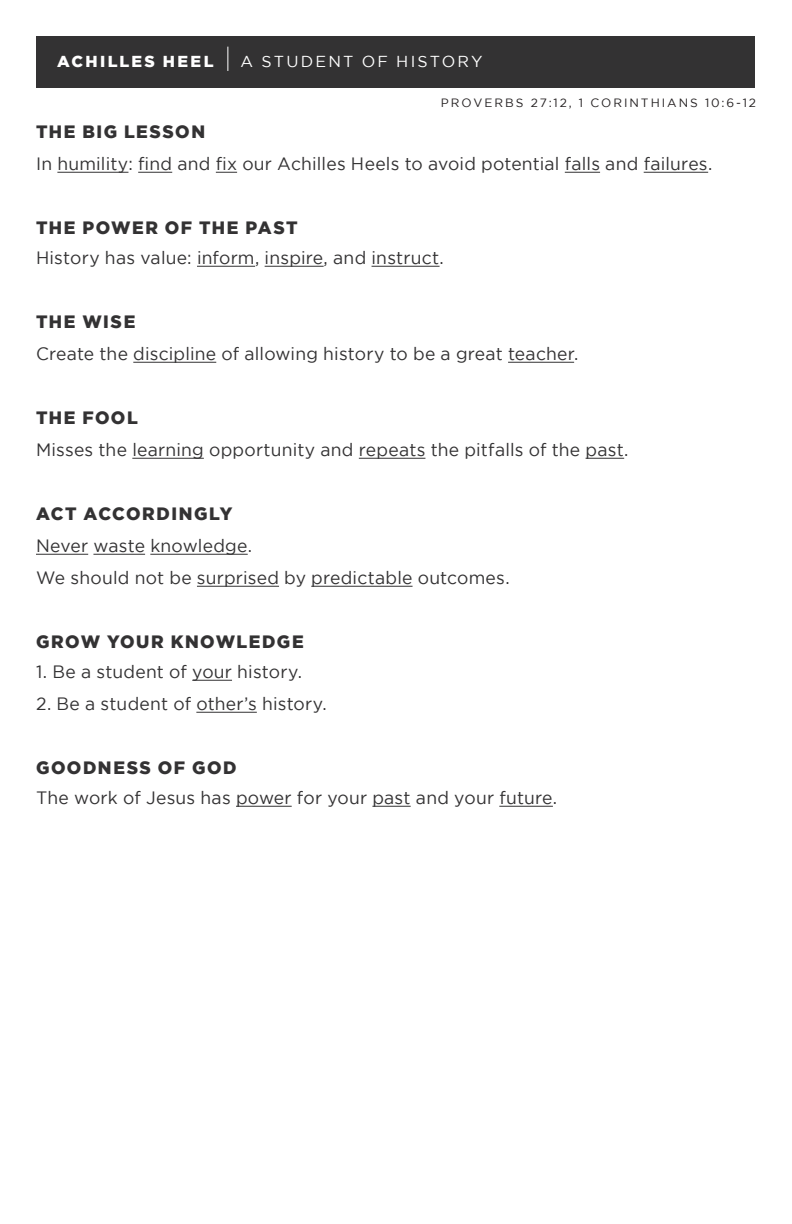
<style>
.page{position:relative;width:792px;height:1224px;background:#fff}
.page>*{position:absolute;margin:0;border:0;box-sizing:border-box;transform-origin:0 0}
.t1{font:17.8px "Gotham";letter-spacing:.015em;color:#333233}
.t2{font:900 17.8px "Gotham";letter-spacing:.085em;color:#333233}
.t3{font:15.8px "Gotham";letter-spacing:.135em;color:#fff}
.t4{font:900 15.8px "Gotham";letter-spacing:.15em;color:#fff}
.t5{font:12px "Gotham";letter-spacing:.165em;color:#231f20}
</style>
<div class="page">
<div style="left:36px;top:36px;width:719px;height:52px;background:#333233"></div>
<hr style="left:57px;top:172px;width:71px;height:1px;background:#333233">
<hr style="left:138px;top:172px;width:34px;height:1px;background:#333233">
<svg style="left:216px;top:172px;width:21px;height:1px"></svg>
<hr style="left:565px;top:172px;width:35px;height:1px;background:#333233">
<hr style="left:644px;top:172px;width:64px;height:1px;background:#333233">
<hr style="left:197px;top:266px;width:58px;height:1px;background:#333233">
<hr style="left:265px;top:266px;width:59px;height:1px;background:#333233">
<hr style="left:372px;top:266px;width:68px;height:1px;background:#333233">
<hr style="left:133px;top:362px;width:83px;height:1px;background:#333233">
<hr style="left:508px;top:362px;width:66px;height:1px;background:#333233">
<hr style="left:132px;top:458px;width:72px;height:1px;background:#333233">
<hr style="left:359px;top:458px;width:66px;height:1px;background:#333233">
<hr style="left:586px;top:458px;width:38px;height:1px;background:#333233">
<hr style="left:36px;top:554px;width:52px;height:1px;background:#333233">
<hr style="left:93px;top:554px;width:52px;height:1px;background:#333233">
<hr style="left:150px;top:554px;width:98px;height:1px;background:#333233">
<hr style="left:197px;top:586px;width:82px;height:1px;background:#333233">
<hr style="left:311px;top:586px;width:102px;height:1px;background:#333233">
<hr style="left:192px;top:680px;width:40px;height:1px;background:#333233">
<hr style="left:196px;top:712px;width:61px;height:1px;background:#333233">
<hr style="left:236px;top:806px;width:56px;height:1px;background:#333233">
<hr style="left:372px;top:806px;width:39px;height:1px;background:#333233">
<hr style="left:499px;top:806px;width:54px;height:1px;background:#333233">
<svg style="left:227px;top:47px;width:1px;height:24px"></svg>
<p class="t4" style="left:57px;top:52px;width:158px">ACHILLES HEEL</p>
<p class="t3" style="left:241px;top:53px;width:243px">A STUDENT OF HISTORY</p>
<p class="t5" style="left:441px;top:96px;width:317px">PROVERBS 27:12, 1 CORINTHIANS 10:6-12</p>
<p class="t2" style="left:36px;top:121px;width:170px">THE BIG LESSON</p>
<p class="t1" style="left:36px;top:154px;width:678px">In humility: find and fix our Achilles Heels to avoid potential falls and failures.</p>
<p class="t2" style="left:36px;top:217px;width:263px">THE POWER OF THE PAST</p>
<p class="t1" style="left:36px;top:248px;width:409px">History has value: inform, inspire, and instruct.</p>
<p class="t2" style="left:36px;top:311px;width:101px">THE WISE</p>
<p class="t1" style="left:36px;top:344px;width:544px">Create the discipline of allowing history to be a great teacher.</p>
<p class="t2" style="left:36px;top:407px;width:103px">THE FOOL</p>
<p class="t1" style="left:36px;top:440px;width:594px">Misses the learning opportunity and repeats the pitfalls of the past.</p>
<p class="t2" style="left:36px;top:503px;width:198px">ACT ACCORDINGLY</p>
<p class="t1" style="left:36px;top:536px;width:218px">Never waste knowledge.</p>
<p class="t1" style="left:36px;top:568px;width:475px">We should not be surprised by predictable outcomes.</p>
<p class="t2" style="left:36px;top:631px;width:269px">GROW YOUR KNOWLEDGE</p>
<p class="t1" style="left:36px;top:662px;width:268px">1. Be a student of your history.</p>
<p class="t1" style="left:36px;top:694px;width:292px">2. Be a student of other’s history.</p>
<p class="t2" style="left:36px;top:757px;width:202px">GOODNESS OF GOD</p>
<p class="t1" style="left:36px;top:788px;width:523px">The work of Jesus has power for your past and your future.</p>
</div>
